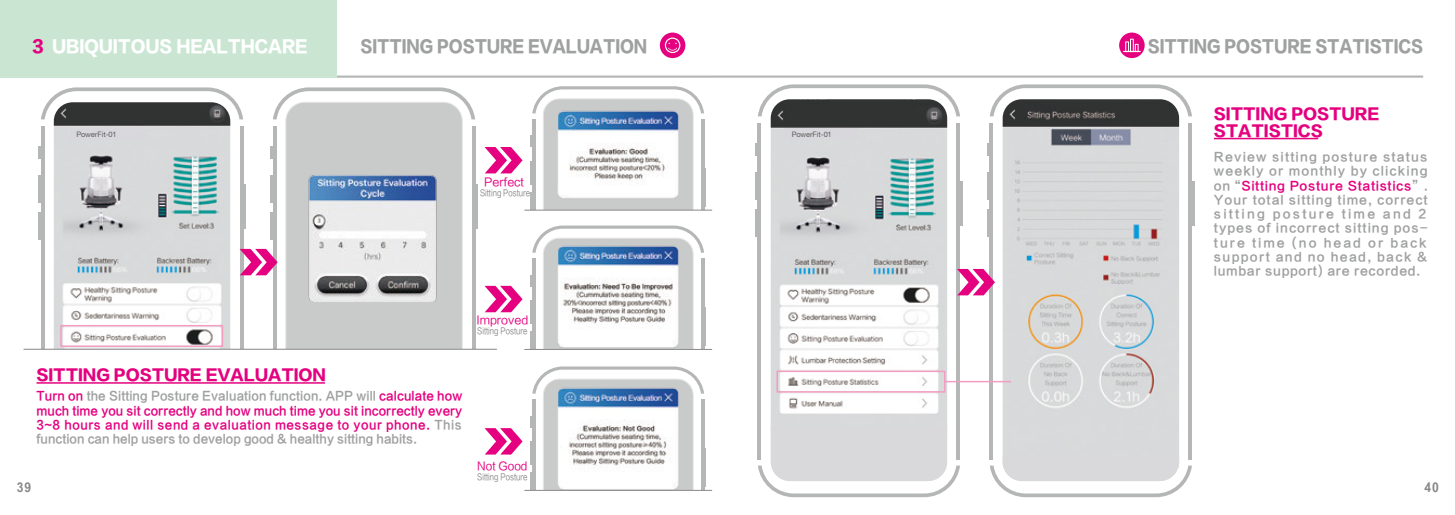
<style>
.page{position:relative;width:1455px;height:515px;background:#fff}
.page>*{position:absolute;margin:0;border:0;box-sizing:border-box;transform-origin:0 0}
.t1{font:16.5px "FZLTTHJW GB1 0";color:#9fa0a0;scale:.9 1}
.t2{font:16.5px "FZLTTHJW GB1 0";color:#fff;scale:.95 1}
.t3{font:15px/16.5px "FZLTTHJW GB1 0";color:#e4007f}
.t4{font:700 13.5px "Arial Narrow";color:#888889;scale:1.1 1}
.t5{font:12px/14.2px "FZLTZHK GBK1 0";color:#e4007f;text-align:justify;scale:.95 1}
.t6{font:12px/14.2px "FZLTZHK GBK1 0";letter-spacing:.09em;color:#9fa0a0}
.t7{font:11.4px "FZLTHJW GB1 0";color:#e4007f}
.t8{font:11.4px "FZLTHJW GB1 0";color:#e4007f;scale:.95 1}
.t9{font:8.85px "FZLTHJW GB1 0";color:#888889;scale:.8 1}
.t10{font:7.5px "Helvetica Neue CE";letter-spacing:-.01em;color:#5e5d5d}
.s1{color:#e4007f}
.s2{color:#9fa0a0}
</style>
<div class="page">
<img style="left:770px;top:116px;width:177px;height:310px">
<div style="left:770px;top:426px;width:177px;height:55px;background:#d9d8da"></div>
<svg style="left:755px;top:143px;width:2px;height:13px"></svg>
<hr style="left:755px;top:172px;width:2px;height:28px;background:#b5b6b6">
<hr style="left:755px;top:209px;width:2px;height:28px;background:#b5b6b6">
<hr style="left:960px;top:181px;width:2px;height:45px;background:#b5b6b6">
<svg style="left:758px;top:84px;width:202px;height:32px"></svg>
<hr style="left:956px;top:123px;width:4px;height:336px;background:#b5b6b6">
<svg style="left:758px;top:465px;width:201px;height:32px"></svg>
<hr style="left:757px;top:123px;width:4px;height:336px;background:#b5b6b6">
<hr style="left:0;top:75px;width:1422px;height:3px;background:#b5b6b6">
<div style="left:0;top:0;width:337px;height:78px;background:#cae6d3"></div>
<img style="left:1002px;top:116px;width:176px;height:340px">
<div style="left:1002px;top:456px;width:176px;height:25px;background:#d9d8da"></div>
<svg style="left:987px;top:143px;width:2px;height:13px"></svg>
<hr style="left:987px;top:172px;width:2px;height:28px;background:#b5b6b6">
<hr style="left:987px;top:209px;width:2px;height:28px;background:#b5b6b6">
<hr style="left:1192px;top:181px;width:2px;height:45px;background:#b5b6b6">
<svg style="left:990px;top:84px;width:201px;height:32px"></svg>
<hr style="left:1188px;top:123px;width:4px;height:336px;background:#b5b6b6">
<svg style="left:990px;top:465px;width:201px;height:32px"></svg>
<hr style="left:989px;top:123px;width:4px;height:336px;background:#b5b6b6">
<div style="left:776px;top:370px;width:169px;height:22px;border:2px solid #f19ec2"></div>
<hr style="left:943px;top:380px;width:68px;height:2px;background:#f19ec2">
<svg style="left:957px;top:269px;width:37px;height:26px"></svg>
<img style="left:54px;top:119px;width:176px;height:230px">
<svg style="left:39px;top:146px;width:2px;height:13px"></svg>
<hr style="left:39px;top:175px;width:2px;height:28px;background:#b5b6b6">
<hr style="left:39px;top:212px;width:2px;height:28px;background:#b5b6b6">
<hr style="left:243px;top:184px;width:2px;height:45px;background:#b5b6b6">
<svg style="left:41px;top:87px;width:202px;height:32px"></svg>
<hr style="left:240px;top:126px;width:3px;height:336px;background:#b5b6b6">
<hr style="left:41px;top:126px;width:3px;height:336px;background:#b5b6b6">
<div style="left:60px;top:325px;width:163px;height:22px;border:2px solid #f19ec2"></div>
<div style="left:286px;top:102px;width:176px;height:382px;background:#c9caca;border-radius:19px"></div>
<svg style="left:271px;top:146px;width:2px;height:13px"></svg>
<hr style="left:271px;top:175px;width:2px;height:28px;background:#b5b6b6">
<hr style="left:271px;top:212px;width:2px;height:28px;background:#b5b6b6">
<hr style="left:475px;top:184px;width:2px;height:45px;background:#b5b6b6">
<svg style="left:273px;top:87px;width:202px;height:32px"></svg>
<svg style="left:471px;top:126px;width:4px;height:223px"></svg>
<hr style="left:273px;top:126px;width:3px;height:336px;background:#b5b6b6">
<div style="left:23px;top:349px;width:474px;height:165px;background:#fff"></div>
<hr style="left:23px;top:349px;width:474px;height:1px;background:#888889">
<svg style="left:240px;top:249px;width:37px;height:26px"></svg>
<svg style="left:484px;top:286px;width:38px;height:26px"></svg>
<div style="left:659px;top:33px;width:26px;height:25px;background:#e4007f;border-radius:50%"></div>
<svg style="left:664px;top:38px;width:16px;height:15px"></svg>
<div style="left:1119px;top:33px;width:25px;height:25px;background:#e4007f;border-radius:50%"></div>
<svg style="left:1123px;top:39px;width:17px;height:13px"></svg>
<hr style="left:704px;top:168px;width:2px;height:38px;background:#b5b6b6">
<svg style="left:530px;top:86px;width:174px;height:124px"></svg>
<hr style="left:524px;top:210px;width:188px;height:1px;background:#888889">
<hr style="left:704px;top:308px;width:2px;height:38px;background:#b5b6b6">
<svg style="left:530px;top:225px;width:174px;height:124px"></svg>
<hr style="left:524px;top:349px;width:188px;height:1px;background:#888889">
<hr style="left:704px;top:448px;width:2px;height:38px;background:#b5b6b6">
<svg style="left:530px;top:366px;width:174px;height:124px"></svg>
<hr style="left:524px;top:490px;width:188px;height:1px;background:#888889">
<svg style="left:484px;top:147px;width:38px;height:26px"></svg>
<svg style="left:484px;top:428px;width:38px;height:26px"></svg>
<hr style="left:36px;top:382px;width:289px;height:1px;background:#e4007f">
<hr style="left:1213px;top:138px;width:104px;height:1px;background:#e4007f">
<img style="left:543px;top:100px;width:150px;height:111px">
<img style="left:543px;top:376px;width:149px;height:115px">
<img style="left:543px;top:234px;width:150px;height:115px">
<img style="left:285px;top:157px;width:178px;height:160px">
<div style="left:70px;top:129px;width:74px;height:10px;background:#d8d7db"></div>
<div style="left:784px;top:128px;width:74px;height:10px;background:#d8d7db"></div>
<h1 class="t2" style="left:32px;top:37px;width:291px"><span class="s1">3</span> UBIQUITOUS HEALTHCARE</h1>
<h1 class="t1" style="left:360px;top:37px;width:320px">SITTING POSTURE EVALUATION</h1>
<p class="t10" style="left:76px;top:130px;width:41px">PowerFit-01</p>
<p class="t10" style="left:791px;top:130px;width:41px">PowerFit-01</p>
<p class="t7" style="left:484px;top:176px;width:41px">Perfect</p>
<p class="t9" style="left:480px;top:188px;width:64px">Sitting Posture</p>
<p class="t3" style="left:36px;top:367px;width:291px">SITTING POSTURE EVALUATION</p>
<p class="t5" style="left:36px;top:389px;width:449px">Turn on <span class="s2">the Sitting Posture Evaluation function. APP will</span> calculate how much time you sit correctly and how much time you sit incorrectly every 3~8 hours and will send a evaluation message to your phone. <span class="s2">This function can help users to develop good &amp; healthy sitting habits.</span></p>
<p class="t4" style="left:17px;top:479px;width:14px">39</p>
<p class="t7" style="left:476px;top:313px;width:53px">Improved</p>
<p class="t9" style="left:477px;top:326px;width:64px">Sitting Posture</p>
<p class="t8" style="left:477px;top:459px;width:54px">Not Good</p>
<p class="t9" style="left:477px;top:472px;width:64px">Sitting Posture</p>
<h1 class="t1" style="left:1147px;top:37px;width:307px">SITTING POSTURE STATISTICS</h1>
<p class="t3" style="left:1213px;top:107px;width:167px">SITTING POSTURE<br>STATISTICS</p>
<p class="t6" style="left:1213px;top:150px;width:216px">Review sitting posture status weekly or monthly by clicking on “<span class="s1">Sitting Posture Statistics</span>”.<br>Your total sitting time, correct sitting posture time and 2 types of incorrect sitting pos&shy;ture time (no head or back support and no head, back &amp; lumbar support) are recorded.</p>
<p class="t4" style="left:1424px;top:479px;width:14px">40</p>
</div>
